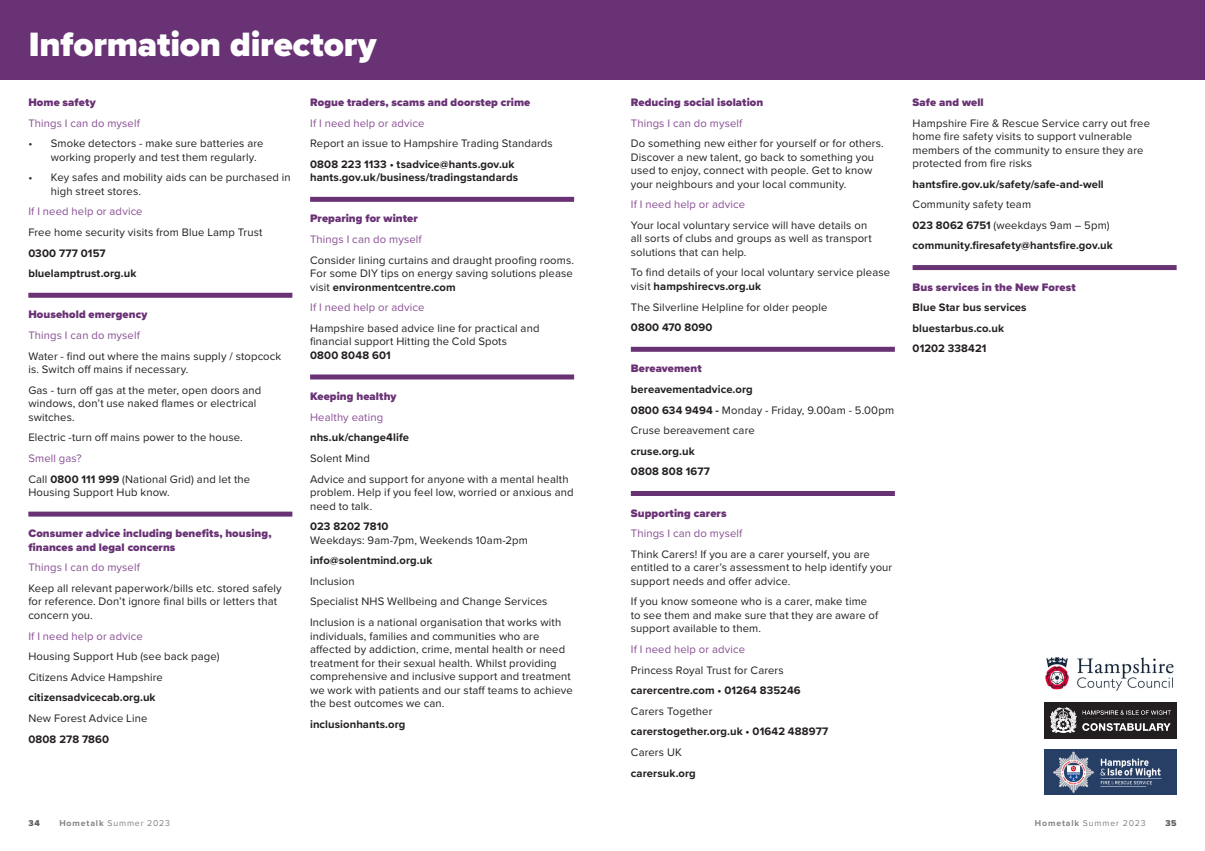
<style>
.page{position:relative;width:1205px;height:851px;background:#fff}
.page>*{position:absolute;margin:0;border:0;box-sizing:border-box;transform-origin:0 0}
.Main_heading{font:900 35px "Proxima Nova";letter-spacing:-.005em;color:#fff}
.t1{font:11.25px/13.5px "Proxima Nova";letter-spacing:.01em;color:#231f20}
.t2{font:700 11.25px/13.5px "Proxima Nova";letter-spacing:.01em;color:#231f20}
.Body_text{font:900 11.25px/13.5px "Proxima Nova";letter-spacing:.01em;color:#693275}
.t3{font:11.25px "Proxima Nova";letter-spacing:.015em;color:#894f94}
.t4{font:8.75px "Proxima Nova";letter-spacing:.1em;color:#808285}
.t5{font:8.75px "Proxima Nova Extrabld";color:#57585a}
.s1{font-weight:700}
</style>
<div class="page">
<div style="left:631px;top:347px;width:264px;height:5px;background:#693275"></div>
<div style="left:631px;top:491px;width:264px;height:5px;background:#693275"></div>
<div style="left:912px;top:265px;width:264px;height:5px;background:#693275"></div>
<img style="left:1045px;top:657px;width:129px;height:33px">
<div style="left:1044px;top:701px;width:132px;height:37px;background:#231f20"></div>
<img style="left:1050px;top:707px;width:121px;height:26px">
<img style="left:1044px;top:749px;width:132px;height:45px">
<div style="left:0;top:0;width:1205px;height:79px;background:#693275"></div>
<div style="left:28px;top:293px;width:264px;height:5px;background:#693275"></div>
<div style="left:28px;top:511px;width:264px;height:5px;background:#693275"></div>
<div style="left:310px;top:197px;width:264px;height:5px;background:#693275"></div>
<div style="left:310px;top:374px;width:264px;height:5px;background:#693275"></div>
<p class="Main_heading" style="left:29px;top:18px;width:349px">Information directory</p>
<p class="Body_text" style="left:28px;top:95px;width:69px">Home safety</p>
<p class="t3" style="left:28px;top:114px;width:113px">Things I can do myself</p>
<p class="t1" style="left:51px;top:136px;width:214px;text-indent:-22px">• Smoke detectors - make sure batteries are working properly and test them regularly.</p>
<p class="t1" style="left:51px;top:170px;width:241px;text-indent:-22px">• Key safes and mobility aids can be purchased in high street stores.</p>
<p class="t3" style="left:28px;top:203px;width:116px">If I need help or advice</p>
<p class="t1" style="left:28px;top:225px;width:235px">Free home security visits from Blue Lamp Trust</p>
<p class="t2" style="left:28px;top:246px;width:79px">0300 777 0157</p>
<p class="t2" style="left:28px;top:266px;width:110px">bluelamptrust.org.uk</p>
<p class="Body_text" style="left:28px;top:308px;width:121px">Household emergency</p>
<p class="t3" style="left:28px;top:327px;width:113px">Things I can do myself</p>
<p class="t1" style="left:28px;top:348px;width:254px">Water - find out where the mains supply / stopcock is. Switch off mains if necessary.</p>
<p class="t1" style="left:28px;top:382px;width:235px">Gas - turn off gas at the meter, open doors and windows, don’t use naked flames or electrical switches.</p>
<p class="t1" style="left:28px;top:430px;width:216px">Electric -turn off mains power to the house.</p>
<p class="t3" style="left:28px;top:449px;width:55px">Smell gas?</p>
<p class="t1" style="left:28px;top:471px;width:223px">Call <span class="s1">0800 111 999</span> (National Grid) and let the<br>Housing Support Hub know.</p>
<p class="Body_text" style="left:28px;top:526px;width:245px">Consumer advice including benefits, housing, finances and legal concerns</p>
<p class="t3" style="left:28px;top:559px;width:113px">Things I can do myself</p>
<p class="t1" style="left:28px;top:581px;width:255px">Keep all relevant paperwork/bills etc. stored safely for reference. Don’t ignore final bills or letters that concern you.</p>
<p class="t3" style="left:28px;top:627px;width:116px">If I need help or advice</p>
<p class="t1" style="left:28px;top:649px;width:193px">Housing Support Hub (see back page)</p>
<p class="t1" style="left:28px;top:669px;width:136px">Citizens Advice Hampshire</p>
<p class="t2" style="left:28px;top:690px;width:129px">citizensadvicecab.org.uk</p>
<p class="t1" style="left:28px;top:710px;width:121px">New Forest Advice Line</p>
<p class="t2" style="left:28px;top:731px;width:82px">0808 278 7860</p>
<p class="Body_text" style="left:310px;top:95px;width:222px">Rogue traders, scams and doorstep crime</p>
<p class="t3" style="left:310px;top:114px;width:116px">If I need help or advice</p>
<p class="t1" style="left:310px;top:136px;width:244px">Report an issue to Hampshire Trading Standards</p>
<p class="t2" style="left:310px;top:157px;width:209px">0808 223 1133 • tsadvice@hants.gov.uk hants.gov.uk/business/tradingstandards</p>
<p class="Body_text" style="left:310px;top:212px;width:109px">Preparing for winter</p>
<p class="t3" style="left:310px;top:231px;width:113px">Things I can do myself</p>
<p class="t1" style="left:310px;top:252px;width:265px;text-align:justify">Consider lining curtains and draught proofing rooms.<br>For some DIY tips on energy saving solutions please visit <span class="s1">environmentcentre.com</span></p>
<p class="t3" style="left:310px;top:299px;width:116px">If I need help or advice</p>
<p class="t1" style="left:310px;top:321px;width:231px">Hampshire based advice line for practical and financial support Hitting the Cold Spots<br><span class="s1">0800 8048 601</span></p>
<p class="Body_text" style="left:310px;top:389px;width:88px">Keeping healthy</p>
<p class="t3" style="left:310px;top:408px;width:75px">Healthy eating</p>
<p class="t2" style="left:310px;top:430px;width:100px">nhs.uk/change4life</p>
<p class="t1" style="left:310px;top:451px;width:61px">Solent Mind</p>
<p class="t1" style="left:310px;top:471px;width:265px">Advice and support for anyone with a mental health problem. Help if you feel low, worried or anxious and need to talk.</p>
<p class="t1" style="left:310px;top:519px;width:219px"><span class="s1">023 8202 7810<br></span>Weekdays: 9am-7pm, Weekends 10am-2pm</p>
<p class="t2" style="left:310px;top:553px;width:124px">info@solentmind.org.uk</p>
<p class="t1" style="left:310px;top:573px;width:46px">Inclusion</p>
<p class="t1" style="left:310px;top:594px;width:239px">Specialist NHS Wellbeing and Change Services</p>
<p class="t1" style="left:310px;top:615px;width:264px">Inclusion is a national organisation that works with individuals, families and communities who are affected by addiction, crime, mental health or need treatment for their sexual health. Whilst providing comprehensive and inclusive support and treatment we work with patients and our staff teams to achieve the best outcomes we can.</p>
<p class="t2" style="left:310px;top:716px;width:97px">inclusionhants.org</p>
<p class="Body_text" style="left:631px;top:95px;width:134px">Reducing social isolation</p>
<p class="t3" style="left:631px;top:114px;width:113px">Things I can do myself</p>
<p class="t1" style="left:631px;top:136px;width:254px">Do something new either for yourself or for others.<br>Discover a new talent, go back to something you used to enjoy, connect with people. Get to know your neighbours and your local community.</p>
<p class="t3" style="left:631px;top:196px;width:116px">If I need help or advice</p>
<p class="t1" style="left:631px;top:218px;width:241px">Your local voluntary service will have details on all sorts of clubs and groups as well as transport solutions that can help.</p>
<p class="t1" style="left:631px;top:265px;width:261px">To find details of your local voluntary service please visit <span class="s1">hampshirecvs.org.uk</span></p>
<p class="t1" style="left:631px;top:299px;width:198px">The Silverline Helpline for older people</p>
<p class="t2" style="left:631px;top:320px;width:83px">0800 470 8090</p>
<p class="Body_text" style="left:631px;top:362px;width:72px">Bereavement</p>
<p class="t2" style="left:631px;top:382px;width:123px">bereavementadvice.org</p>
<p class="t1" style="left:631px;top:402px;width:265px"><span class="s1">0800 634 9494 -</span> Monday - Friday, 9.00am - 5.00pm</p>
<p class="t1" style="left:631px;top:423px;width:125px">Cruse bereavement care</p>
<p class="t2" style="left:631px;top:444px;width:65px">cruse.org.uk</p>
<p class="t2" style="left:631px;top:464px;width:81px">0808 808 1677</p>
<p class="Body_text" style="left:631px;top:506px;width:97px">Supporting carers</p>
<p class="t3" style="left:631px;top:525px;width:113px">Things I can do myself</p>
<p class="t1" style="left:631px;top:546px;width:263px">Think Carers! If you are a carer yourself, you are entitled to a carer’s assessment to help identify your support needs and offer advice.</p>
<p class="t1" style="left:631px;top:594px;width:249px">If you know someone who is a carer, make time to see them and make sure that they are aware of support available to them.</p>
<p class="t3" style="left:631px;top:640px;width:116px">If I need help or advice</p>
<p class="t1" style="left:631px;top:662px;width:154px">Princess Royal Trust for Carers</p>
<p class="t2" style="left:631px;top:683px;width:171px">carercentre.com • 01264 835246</p>
<p class="t1" style="left:631px;top:703px;width:83px">Carers Together</p>
<p class="t2" style="left:631px;top:724px;width:199px">carerstogether.org.uk • 01642 488977</p>
<p class="t1" style="left:631px;top:745px;width:53px">Carers UK</p>
<p class="t2" style="left:631px;top:765px;width:66px">carersuk.org</p>
<p class="Body_text" style="left:912px;top:95px;width:73px">Safe and well</p>
<p class="t1" style="left:912px;top:115px;width:239px">Hampshire Fire &amp; Rescue Service carry out free home fire safety visits to support vulnerable members of the community to ensure they are protected from fire risks</p>
<p class="t2" style="left:912px;top:177px;width:193px">hantsfire.gov.uk/safety/safe-and-well</p>
<p class="t1" style="left:912px;top:197px;width:120px">Community safety team</p>
<p class="t1" style="left:912px;top:218px;width:198px"><span class="s1">023 8062 6751</span> (weekdays 9am – 5pm)</p>
<p class="t2" style="left:912px;top:239px;width:202px">community.firesafety@hantsfire.gov.uk</p>
<p class="Body_text" style="left:912px;top:280px;width:165px">Bus services in the New Forest</p>
<p class="t2" style="left:912px;top:300px;width:116px">Blue Star bus services</p>
<p class="t2" style="left:912px;top:321px;width:93px">bluestarbus.co.uk</p>
<p class="t2" style="left:912px;top:341px;width:75px">01202 338421</p>
<p class="t5" style="left:28px;top:816px;width:13px">34</p>
<p class="t4" style="left:59px;top:816px;width:112px"><span class="s1">Hometalk</span> Summer 2023</p>
<p class="t4" style="left:1035px;top:816px;width:112px"><span class="s1">Hometalk</span> Summer 2023</p>
<p class="t5" style="left:1165px;top:816px;width:13px">35</p>
</div>
